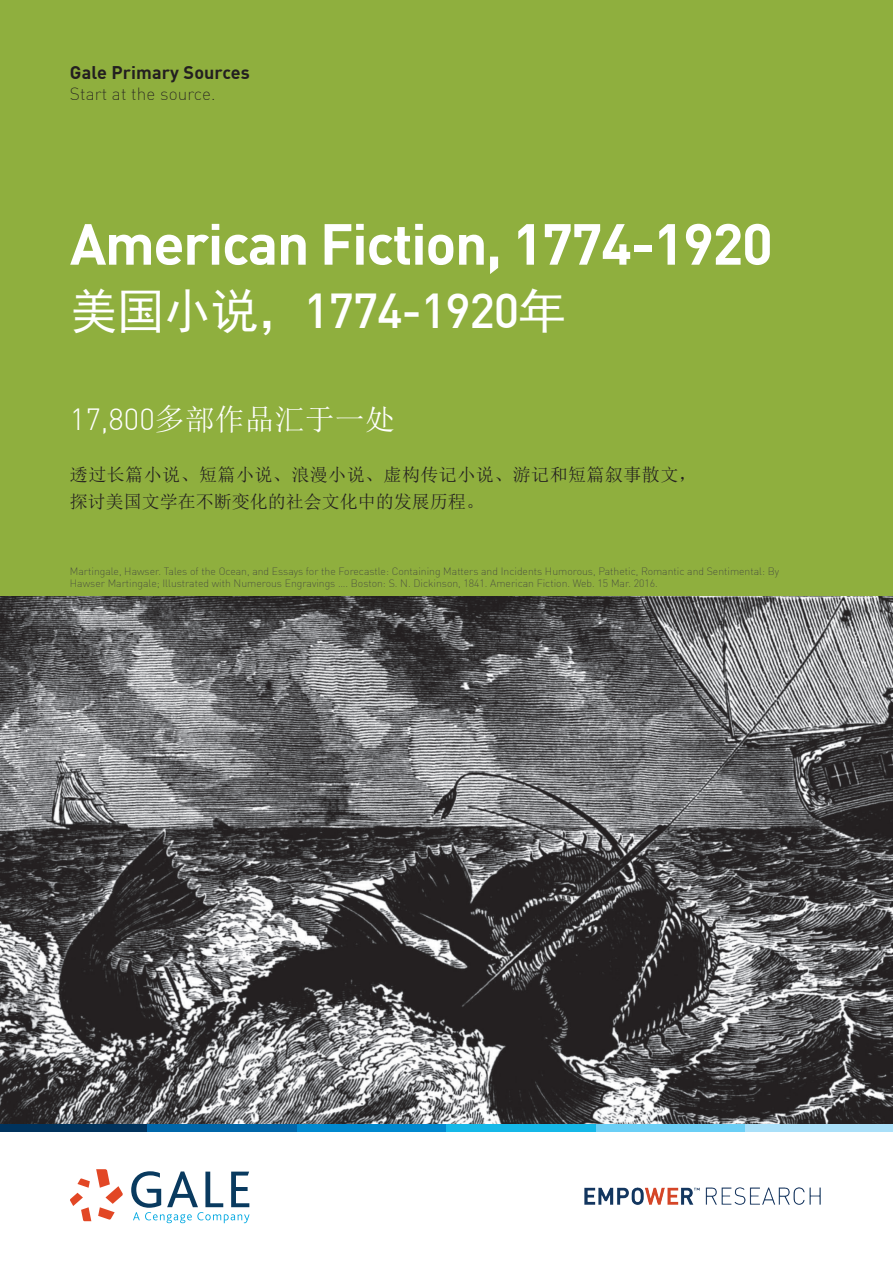
<style>
.page{position:relative;width:893px;height:1263px;background:#fff}
.page>*{position:absolute;margin:0;border:0;box-sizing:border-box;transform-origin:0 0}
.t1{font:700 57px "DIN Offc";letter-spacing:-.025em;color:#fff}
.t2{font:500 48px "DIN Offc";letter-spacing:-.025em;color:#fff}
.t3{font:30px "Sim Sun";color:#fff}
.t4{font:18px/27px "Sim Sun";letter-spacing:.025em;color:#231f20}
.t5{font:700 18px "DIN Offc";letter-spacing:.005em;color:#231f20}
.t6{font:300 expanded 17.25px "DIN Offc";letter-spacing:.005em;color:#231f20}
.t7{font:300 expanded 10.5px/12.6px "DIN Offc";color:#3e3e3f}
.s1{font-family:"Sim Hei";font-weight:400}
.s2{font-family:"DIN Offc";font-weight:300}
.s3{font-family:"Adobe Song Std";font-weight:300}
</style>
<div class="page">
<div style="left:0;top:0;width:893px;height:612px;background:#8faf3e"></div>
<img style="left:0;top:596px;width:893px;height:528px">
<div style="left:0;top:1124px;width:148px;height:7px;background:#00335d"></div>
<div style="left:147px;top:1124px;width:150px;height:7px;background:#0067aa"></div>
<div style="left:297px;top:1124px;width:150px;height:7px;background:#0089cf"></div>
<div style="left:446px;top:1124px;width:150px;height:7px;background:#15b8e8"></div>
<div style="left:596px;top:1124px;width:150px;height:7px;background:#6bcff6"></div>
<div style="left:745px;top:1124px;width:148px;height:7px;background:#aae0f9"></div>
<svg style="left:70px;top:1169px;width:53px;height:52px"></svg>
<svg style="left:131px;top:1171px;width:119px;height:52px"></svg>
<img style="left:584px;top:1187px;width:237px;height:18px">
<h3 class="t5" style="left:70px;top:61px;width:181px">Gale Primary Sources</h3>
<h3 class="t6" style="left:70px;top:84px;width:147px">Start at the source.</h3>
<h1 class="t1" style="left:70px;top:206px;width:704px">American Fiction, 1774-1920</h1>
<h2 class="t2" style="left:70px;top:279px;width:498px"><span class="s1">美国小说，</span>1774-1920<span class="s1">年</span></h2>
<h3 class="t3" style="left:70px;top:404px;width:326px"><span class="s2">17,800</span><span class="s3">多</span>部作品汇于一处</h3>
<h3 class="t4" style="left:70px;top:461px;width:628px">透过长篇小说、短篇小说、浪漫小说、虚构传记小说、游记和短篇叙事散文，探讨美国文学在不断变化的社会文化中的发展历程。</h3>
<p class="t7" style="left:70px;top:564px;width:711px">Martingale, Hawser. Tales of the Ocean, and Essays for the Forecastle: Containing Matters and Incidents Humorous, Pathetic, Romantic and Sentimental: By<br>Hawser Martingale; Illustrated with Numerous Engravings …. Boston: S. N. Dickinson, 1841. American Fiction. Web. 15 Mar. 2016.</p>
</div>
